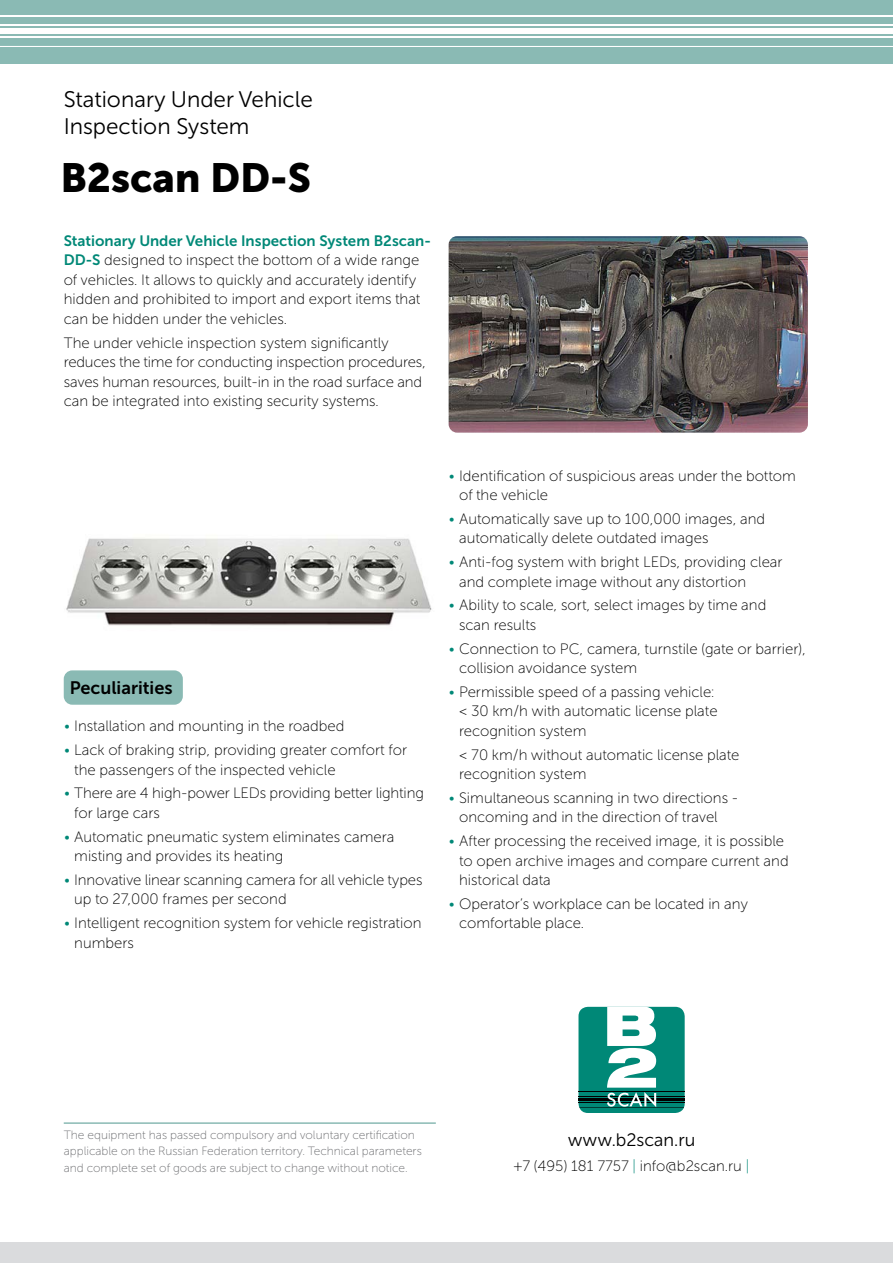
<style>
.page{position:relative;width:893px;height:1263px;background:#fff}
.page>*{position:absolute;margin:0;border:0;box-sizing:border-box;transform-origin:0 0}
.t1{font:40.5px "Museo Sans Cyrl 900";color:#000}
.t2{font:22.5px/27px "Museo Sans Cyrl 300";color:#000}
.t3{font:18px "Museo Sans Cyrl 700";color:#000}
.t4{font:18px "Museo Sans Cyrl 300";color:#000}
.t5{font:15px/19.5px "Museo Sans Cyrl 100";color:#000}
.t6{font:15px "Museo Sans Cyrl 700";color:#087}
.t7{font:12px/16.5px "Museo Sans Cyrl 100";color:#6d6e71}
.s1{font-family:"Museo Sans Cyrl 700";color:#087}
.s2{color:#087}
</style>
<div class="page">
<div style="left:0;top:0;width:893px;height:64px;background:#8abab4"></div>
<div style="left:0;top:29px;width:893px;height:5px;background:#fff"></div>
<hr style="left:0;top:37px;width:893px;height:1px;background:#fff">
<hr style="left:0;top:25px;width:893px;height:1px;background:#fff">
<hr style="left:0;top:16px;width:893px;height:1px;background:#fff">
<svg style="left:0;top:46px;width:893px;height:1px"></svg>
<div style="left:0;top:1242px;width:893px;height:21px;background:#dadbdd"></div>
<div style="left:64px;top:670px;width:119px;height:35px;background:#8abab4;border-radius:9px"></div>
<img style="left:66px;top:538px;width:366px;height:88px">
<img style="left:449px;top:236px;width:359px;height:197px">
<hr style="left:64px;top:1122px;width:372px;height:2px;background:#8abab4">
<div style="left:578px;top:1007px;width:107px;height:106px;background:#087;border-radius:9px"></div>
<hr style="left:578px;top:1098px;width:107px;height:3px;background:#000">
<hr style="left:578px;top:1102px;width:107px;height:1px;background:#000">
<hr style="left:578px;top:1096px;width:107px;height:1px;background:#000">
<hr style="left:578px;top:1091px;width:107px;height:1px;background:#000">
<svg style="left:579px;top:1007px;width:105px;height:101px"></svg>
<h2 class="t2" style="left:64px;top:86px;width:251px">Stationary Under Vehicle<br>Inspection System</h2>
<h1 class="t1" style="left:61px;top:155px;width:252px">B2scan DD-S</h1>
<p class="t6" style="left:64px;top:232px;width:369px">Stationary Under Vehicle Inspection System B2scan-</p>
<p class="t5" style="left:64px;top:251px;width:358px"><span class="s1">DD-S</span> designed to inspect the bottom of a wide range of vehicles. It allows to quickly and accurately identify hidden and prohibited to import and export items that can be hidden under the vehicles.</p>
<p class="t5" style="left:64px;top:333px;width:364px">The under vehicle inspection system significantly reduces the time for conducting inspection procedures, saves human resources, built-in in the road surface and can be integrated into existing security systems.</p>
<p class="t3" style="left:70px;top:677px;width:104px">Peculiarities</p>
<p class="t5" style="left:64px;top:717px;width:282px"><span class="s2">•</span> Installation and mounting in the roadbed</p>
<p class="t5" style="left:74px;top:740px;width:334px;text-indent:-10px"><span class="s2">•</span> Lack of braking strip, providing greater comfort for the passengers of the inspected vehicle</p>
<p class="t5" style="left:74px;top:784px;width:351px;text-indent:-11px"><span class="s2">•</span> There are 4 high-power LEDs providing better lighting for large cars</p>
<p class="t5" style="left:74px;top:827px;width:322px;text-indent:-10px"><span class="s2">•</span> Automatic pneumatic system eliminates camera misting and provides its heating</p>
<p class="t5" style="left:74px;top:870px;width:350px;text-indent:-10px"><span class="s2">•</span> Innovative linear scanning camera for all vehicle types up to 27,000 frames per second</p>
<p class="t5" style="left:74px;top:913px;width:349px;text-indent:-10px"><span class="s2">•</span> Intelligent recognition system for vehicle registration numbers</p>
<p class="t5" style="left:459px;top:466px;width:338px;text-indent:-10px"><span class="s2">•</span> Identification of suspicious areas under the bottom of the vehicle</p>
<p class="t5" style="left:459px;top:509px;width:308px;text-indent:-10px"><span class="s2">•</span> Automatically save up to 100,000 images, and automatically delete outdated images</p>
<p class="t5" style="left:459px;top:552px;width:325px;text-indent:-10px"><span class="s2">•</span> Anti-fog system with bright LEDs, providing clear and complete image without any distortion</p>
<p class="t5" style="left:459px;top:595px;width:309px;text-indent:-10px"><span class="s2">•</span> Ability to scale, sort, select images by time and scan results</p>
<p class="t5" style="left:459px;top:639px;width:348px;text-indent:-10px"><span class="s2">•</span> Connection to PC, camera, turnstile (gate or barrier), сollision avoidance system</p>
<p class="t5" style="left:459px;top:682px;width:260px;text-indent:-10px"><span class="s2">•</span> Permissible speed of a passing vehicle: &lt; 30 km/h with automatic license plate recognition system</p>
<p class="t5" style="left:459px;top:745px;width:282px">&lt; 70 km/h without automatic license plate recognition system</p>
<p class="t5" style="left:459px;top:788px;width:281px;text-indent:-10px"><span class="s2">•</span> Simultaneous scanning in two directions - oncoming and in the direction of travel</p>
<p class="t5" style="left:459px;top:831px;width:331px;text-indent:-10px"><span class="s2">•</span> After processing the received image, it is possible to open archive images and compare current and historical data</p>
<p class="t5" style="left:459px;top:894px;width:291px;text-indent:-10px"><span class="s2">•</span> Operator’s workplace can be located in any comfortable place.</p>
<p class="t7" style="left:64px;top:1127px;width:360px">The equipment has passed compulsory and voluntary certification applicable on the Russian Federation territory. Technical parameters and complete set of goods are subject to change without notice.</p>
<p class="t4" style="left:568px;top:1130px;width:129px">www.b2scan.ru</p>
<p class="t5" style="left:514px;top:1156px;width:237px">+7 (495) 181 7757 <span class="s2">|</span> info@b2scan.ru <span class="s2">|</span></p>
</div>
